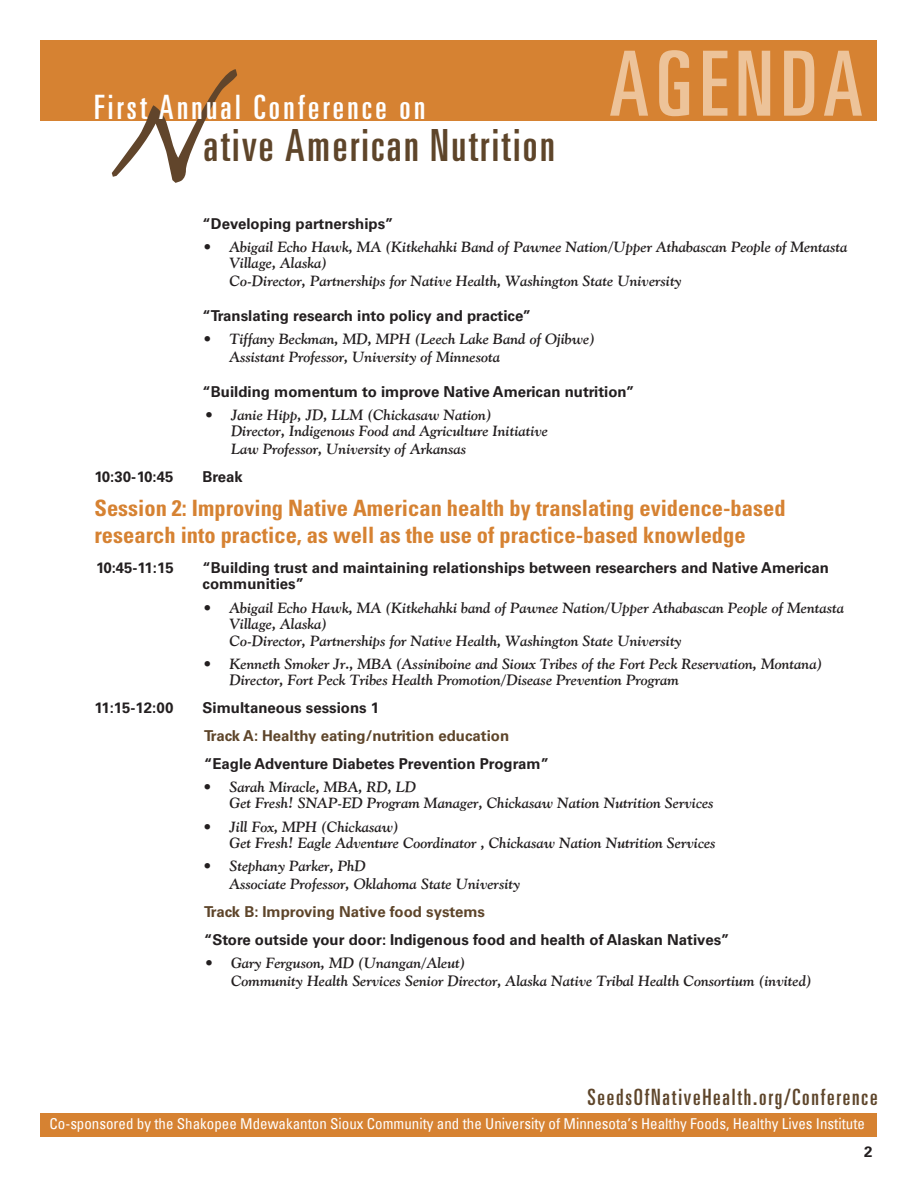
<style>
.page{position:relative;width:918px;height:1188px;background:#fff}
.page>*{position:absolute;margin:0;border:0;box-sizing:border-box;transform-origin:0 0}
.t1{font:ultra-condensed 90px "Univers LT Std";letter-spacing:.08em;color:#edc399}
.t2{font:ultra-condensed 44.25px "Univers LT Std";letter-spacing:.055em;color:#5e452a}
.t3{font:ultra-condensed 33.6px "Univers LT Std";letter-spacing:.1em;color:#fff}
.Speaker{font:700 condensed 22.5px/27px "Univers LT Std";color:#d68232}
.Events_2{font:ultra-condensed 22.5px "Univers LT Std";letter-spacing:.08em;color:#5e452a}
.t4{font:italic 700 15px/16.5px "Goudy Old Style";color:#231f20}
.Events_2-2{font:700 15px/16.5px "Univers LT Std";color:#231f20}
.Events_2-3{font:condensed 15px "Univers";color:#fff}
.Events_2-4{font:700 15px "Univers LT Std";color:#5e452a}
</style>
<div class="page">
<div style="left:40px;top:40px;width:838px;height:82px;background:#d68232"></div>
<svg style="left:112px;top:69px;width:125px;height:114px"></svg>
<div style="left:40px;top:1114px;width:838px;height:23px;background:#d68232"></div>
<p class="t3" style="left:94px;top:88px;width:333px">First Annual Conference on</p>
<p class="t2" style="left:203px;top:121px;width:353px">ative American Nutrition</p>
<p class="t1" style="left:609px;top:33px;width:255px">AGENDA</p>
<p class="Events_2-2" style="left:202px;top:215px;width:193px">“Developing partnerships”</p>
<p class="t4" style="left:230px;top:238px;width:619px;text-indent:-27px">• Abigail Echo Hawk, MA (Kitkehahki Band of Pawnee Nation/Upper Athabascan People of Mentasta<br>Village, Alaska)</p>
<p class="t4" style="left:230px;top:273px;width:454px">Co-Director, Partnerships for Native Health, Washington State University</p>
<p class="Events_2-2" style="left:202px;top:307px;width:330px">“Translating research into policy and practice”</p>
<p class="t4" style="left:230px;top:330px;width:367px;line-height:18px;text-indent:-27px">• Tiffany Beckman, MD, MPH (Leech Lake Band of Ojibwe)<br>Assistant Professor, University of Minnesota</p>
<p class="Events_2-2" style="left:202px;top:383px;width:434px">“Building momentum to improve Native American nutrition”</p>
<p class="t4" style="left:231px;top:406px;width:319px;text-indent:-27px">• Janie Hipp, JD, LLM (Chickasaw Nation)<br>Director, Indigenous Food and Agriculture Initiative</p>
<p class="t4" style="left:231px;top:441px;width:237px">Law Professor, University of Arkansas</p>
<p class="Events_2-2" style="left:94px;top:469px;width:80px">10:30-10:45</p>
<p class="Events_2-2" style="left:202px;top:469px;width:42px">Break</p>
<p class="Speaker" style="left:94px;top:494px;width:693px">Session 2: Improving Native American health by translating evidence-based research into practice, as well as the use of practice-based knowledge</p>
<p class="Events_2-2" style="left:96px;top:559px;width:79px">10:45-11:15</p>
<p class="Events_2-2" style="left:202px;top:559px;width:628px">“Building trust and maintaining relationships between researchers and Native American communities”</p>
<p class="t4" style="left:230px;top:599px;width:616px;text-indent:-27px">• Abigail Echo Hawk, MA (Kitkehahki band of Pawnee Nation/Upper Athabascan People of Mentasta<br>Village, Alaska)<br>Co-Director, Partnerships for Native Health, Washington State University</p>
<p class="t4" style="left:230px;top:655px;width:595px;text-indent:-27px">• Kenneth Smoker Jr., MBA (Assiniboine and Sioux Tribes of the Fort Peck Reservation, Montana)<br>Director, Fort Peck Tribes Health Promotion/Disease Prevention Program</p>
<p class="Events_2-2" style="left:94px;top:700px;width:80px">11:15-12:00</p>
<p class="Events_2-2" style="left:202px;top:700px;width:178px">Simultaneous sessions 1</p>
<p class="Events_2-4" style="left:204px;top:727px;width:307px">Track A: Healthy eating/nutrition education</p>
<p class="Events_2-2" style="left:204px;top:755px;width:347px">“Eagle Adventure Diabetes Prevention Program”</p>
<p class="t4" style="left:230px;top:778px;width:486px;text-indent:-27px">• Sarah Miracle, MBA, RD, LD<br>Get Fresh! SNAP-ED Program Manager, Chickasaw Nation Nutrition Services</p>
<p class="t4" style="left:230px;top:818px;width:488px;text-indent:-27px">• Jill Fox, MPH (Chickasaw)<br>Get Fresh! Eagle Adventure Coordinator , Chickasaw Nation Nutrition Services</p>
<p class="t4" style="left:230px;top:857px;width:292px;line-height:18px;text-indent:-27px">• Stephany Parker, PhD<br>Associate Professor, Oklahoma State University</p>
<p class="Events_2-4" style="left:204px;top:903px;width:283px">Track B: Improving Native food systems</p>
<p class="Events_2-2" style="left:204px;top:931px;width:527px">“Store outside your door: Indigenous food and health of Alaskan Natives”</p>
<p class="t4" style="left:231px;top:954px;width:582px;line-height:18px;text-indent:-27px">• Gary Ferguson, MD (Unangan/Aleut)<br>Community Health Services Senior Director, Alaska Native Tribal Health Consortium (invited)</p>
<p class="Events_2" style="left:587px;top:1085px;width:292px">SeedsOfNativeHealth.org/Conference</p>
<p class="Events_2-3" style="left:50px;top:1114px;width:817px">Co-sponsored by the Shakopee Mdewakanton Sioux Community and the University of Minnesota’s Healthy Foods, Healthy Lives Institute</p>
<p class="Events_2-2" style="left:864px;top:1144px;width:10px">2</p>
</div>
